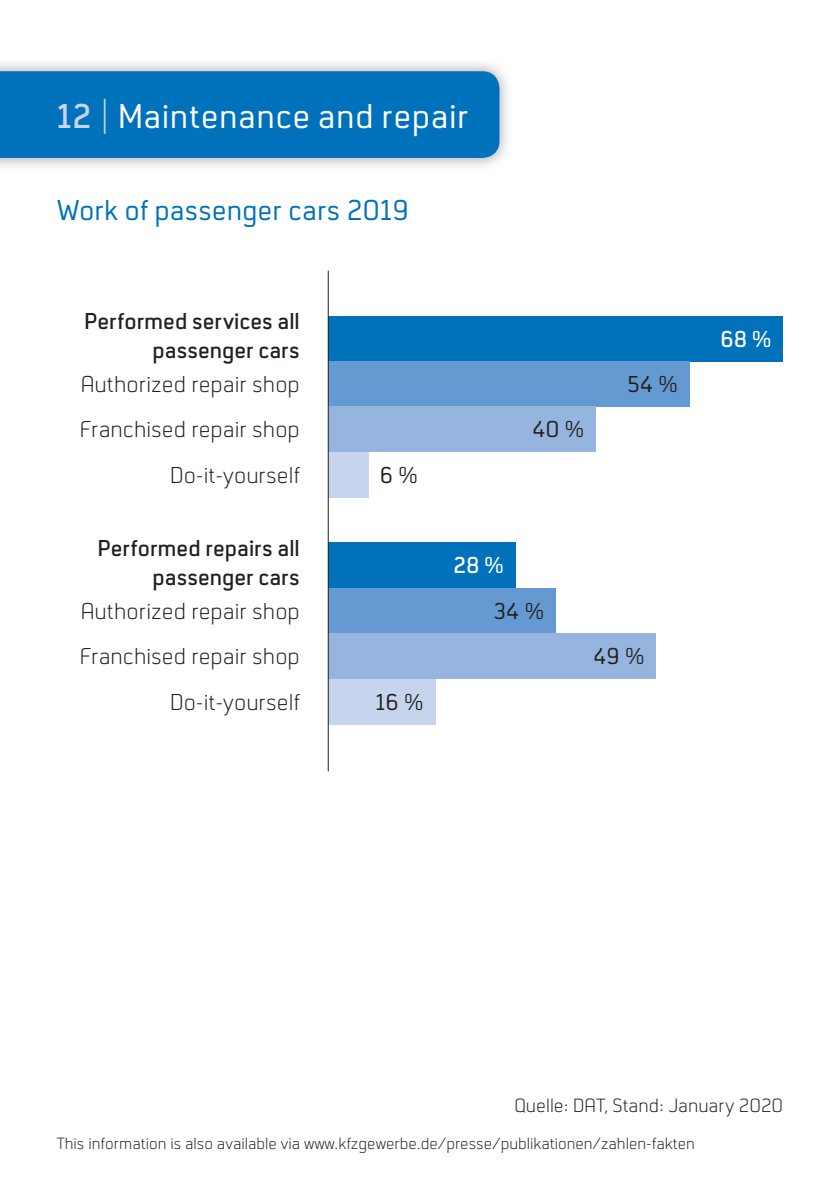
<style>
.page{position:relative;width:840px;height:1191px;background:#fff}
.page>*{position:absolute;margin:0;border:0;box-sizing:border-box;transform-origin:0 0}
.t1{font:36px "Neustadt";letter-spacing:.015em;color:#fff}
.t2{font:30px "Neustadt";color:#0072bc}
.t3{font:300 24px "Neustadt";color:#231f20}
.t4{font:600 24px/28.8px "Neustadt";color:#231f20;text-align:right}
.t5{font:24px "Neustadt";color:#231f20}
.t6{font:600 24px "Neustadt";color:#fff}
.t7{font:300 20px "Neustadt";color:#231f20}
.t8{font:300 16.8px "Neustadt";color:#231f20}
.s1{font-weight:600;color:#c6d5ed}
.s2{font-weight:300;color:#c6d5ed}
</style>
<div class="page">
<div style="left:328px;top:316px;width:454px;height:45px;background:#0072bc"></div>
<div style="left:328px;top:543px;width:187px;height:45px;background:#0072bc"></div>
<div style="left:328px;top:361px;width:361px;height:46px;background:#6599d1"></div>
<div style="left:328px;top:588px;width:227px;height:45px;background:#6599d1"></div>
<div style="left:328px;top:407px;width:267px;height:45px;background:#95b5de"></div>
<div style="left:328px;top:633px;width:327px;height:46px;background:#95b5de"></div>
<div style="left:328px;top:452px;width:40px;height:45px;background:#c6d5ed"></div>
<div style="left:328px;top:679px;width:107px;height:45px;background:#c6d5ed"></div>
<hr style="left:327px;top:271px;width:2px;height:500px;background:#231f20">
<img style="left:0;top:63px;width:507px;height:103px">
<div style="left:0;top:71px;width:499px;height:87px;background:#0072bc"></div>
<h1 class="t1" style="left:57px;top:97px;width:413px"><span class="s1">12</span> <span class="s2">|</span> Maintenance and repair</h1>
<p class="t2" style="left:57px;top:194px;width:353px">Work of passenger cars 2019</p>
<p class="t4" style="left:84px;top:307px;width:217px">Performed services all passenger cars</p>
<p class="t3" style="left:81px;top:371px;width:220px">Authorized repair shop</p>
<p class="t5" style="left:627px;top:371px;width:52px">54 %</p>
<p class="t3" style="left:80px;top:417px;width:221px">Franchised repair shop</p>
<p class="t5" style="left:532px;top:417px;width:54px">40 %</p>
<p class="t3" style="left:170px;top:462px;width:131px">Do-it-yourself</p>
<p class="t5" style="left:379px;top:462px;width:40px">6 %</p>
<p class="t4" style="left:98px;top:534px;width:203px">Performed repairs all passenger cars</p>
<p class="t6" style="left:453px;top:553px;width:52px">28 %</p>
<p class="t3" style="left:81px;top:598px;width:220px">Authorized repair shop</p>
<p class="t5" style="left:493px;top:598px;width:52px">34 %</p>
<p class="t3" style="left:80px;top:644px;width:221px">Franchised repair shop</p>
<p class="t5" style="left:593px;top:643px;width:53px">49 %</p>
<p class="t3" style="left:170px;top:689px;width:131px">Do-it-yourself</p>
<p class="t5" style="left:375px;top:689px;width:50px">16 %</p>
<p class="t6" style="left:720px;top:326px;width:53px">68 %</p>
<p class="t7" style="left:514px;top:1094px;width:270px">Quelle: DAT, Stand: January 2020</p>
<p class="t8" style="left:57px;top:1135px;width:639px">This information is also available via www.kfzgewerbe.de/presse/publikationen/zahlen-fakten</p>
</div>
